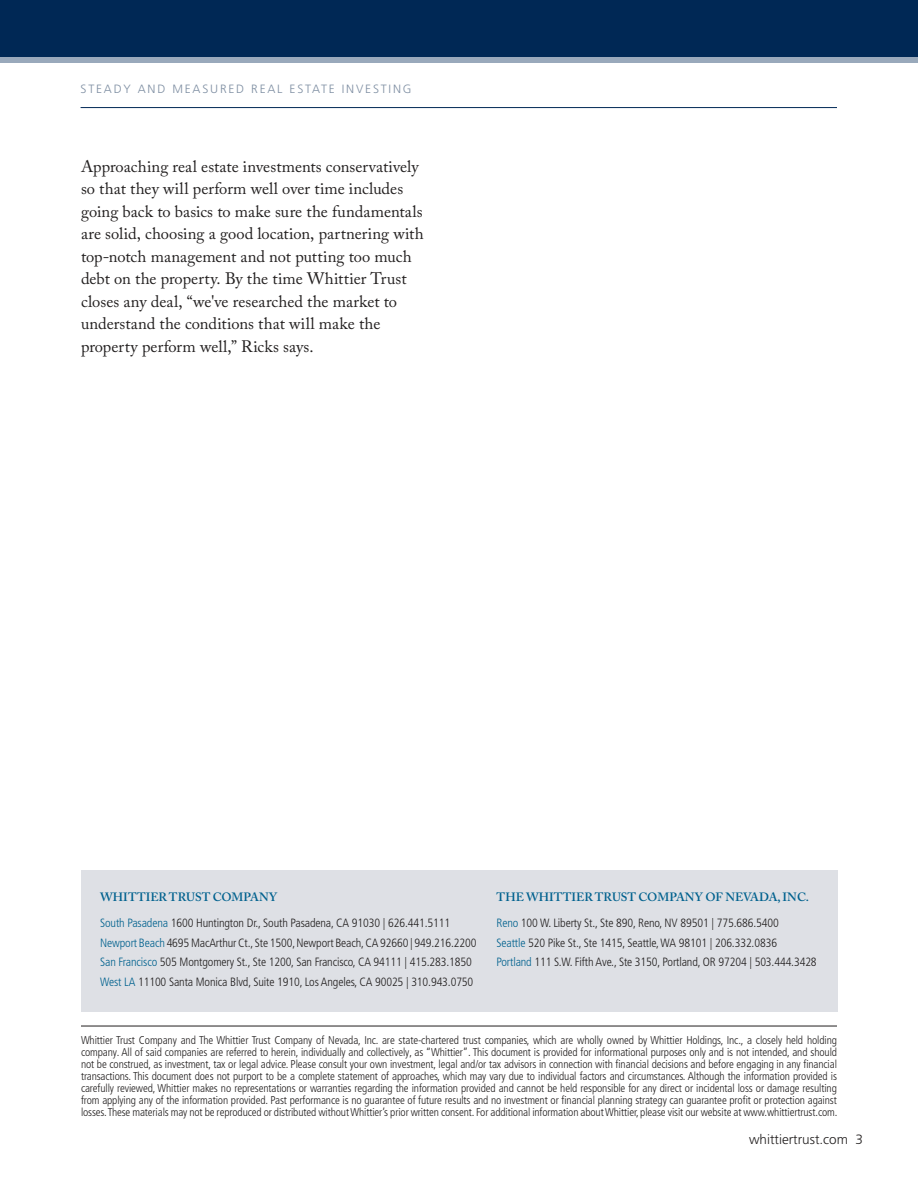
<style>
.page{position:relative;width:918px;height:1188px;background:#fff}
.page>*{position:absolute;margin:0;border:0;box-sizing:border-box;transform-origin:0 0}
.t1{font:16.5px/22.5px "Adobe Caslon Pro";color:#221f1f}
.t2{font:300 13.5px "Frutiger LT Pro";color:#221f1f}
.t3{font:300 condensed 12px/19.5px "Frutiger LT Pro";letter-spacing:-.01em;color:#221f1f}
.t4{font:600 12px "Adobe Caslon Pro";color:#00618e}
.t5{font:300 12px "Frutiger LT Pro";letter-spacing:.15em;color:#7e8ea2}
.t6{font:300 condensed 11.25px/12px "Frutiger LT Pro";letter-spacing:-.01em;color:#221f1f;text-align:justify}
.s1{color:#00618e}
</style>
<div class="page">
<div style="left:0;top:0;width:918px;height:63px;background:#002855"></div>
<div style="left:0;top:57px;width:918px;height:6px;background:#99a9bb"></div>
<hr style="left:81px;top:107px;width:756px;height:1px;background:#002855">
<hr style="left:81px;top:1026px;width:756px;height:1px;background:#221f1f">
<div style="left:81px;top:870px;width:756px;height:142px;background:#dee0e5"></div>
<p class="t5" style="left:81px;top:84px;width:332px">STEADY AND MEASURED REAL ESTATE INVESTING</p>
<p class="t1" style="left:81px;top:157px;width:344px">Approaching real estate investments conservatively so that they will perform well over time includes going back to basics to make sure the fundamentals are solid, choosing a good location, partnering with top-notch management and not putting too much debt on the property. By the time Whittier Trust closes any deal, “we've researched the market to understand the conditions that will make the property perform well,” Ricks says.</p>
<p class="t4" style="left:100px;top:892px;width:178px">WHITTIER TRUST COMPANY</p>
<p class="t3" style="left:100px;top:914px;width:378px"><span class="s1">South Pasadena</span> 1600 Huntington Dr., South Pasadena, CA 91030 | 626.441.5111<br><span class="s1">Newport Beach</span> 4695 MacArthur Ct., Ste 1500, Newport Beach, CA 92660 | 949.216.2200<br><span class="s1">San Francisco</span> 505 Montgomery St., Ste 1200, San Francisco, CA 94111 | 415.283.1850<br><span class="s1">West LA</span> 11100 Santa Monica Blvd, Suite 1910, Los Angeles, CA 90025 | 310.943.0750</p>
<p class="t4" style="left:497px;top:892px;width:314px">THE WHITTIER TRUST COMPANY OF NEVADA, INC.</p>
<p class="t3" style="left:496px;top:914px;width:322px"><span class="s1">Reno</span> 100 W. Liberty St., Ste 890, Reno, NV 89501 | 775.686.5400<br><span class="s1">Seattle</span> 520 Pike St., Ste 1415, Seattle, WA 98101 | 206.332.0836<br><span class="s1">Portland</span> 111 S.W. Fifth Ave., Ste 3150, Portland, OR 97204 | 503.444.3428</p>
<p class="t6" style="left:81px;top:1036px;width:758px">Whittier Trust Company and The Whittier Trust Company of Nevada, Inc. are state-chartered trust companies, which are wholly owned by Whittier Holdings, Inc., a closely held holding company. All of said companies are referred to herein, individually and collectively, as “Whittier”. This document is provided for informational purposes only and is not intended, and should not be construed, as investment, tax or legal advice. Please consult your own investment, legal and/or tax advisors in connection with financial decisions and before engaging in any financial transactions. This document does not purport to be a complete statement of approaches, which may vary due to individual factors and circumstances. Although the information provided is carefully reviewed, Whittier makes no representations or warranties regarding the information provided and cannot be held responsible for any direct or incidental loss or damage resulting from applying any of the information provided. Past performance is no guarantee of future results and no investment or financial planning strategy can guarantee profit or protection against losses. These materials may not be reproduced or distributed without Whittier’s prior written consent. For additional information about Whittier, please visit our website at www.whittiertrust.com.</p>
<p class="t2" style="left:749px;top:1134px;width:115px">whittiertrust.com 3</p>
</div>
